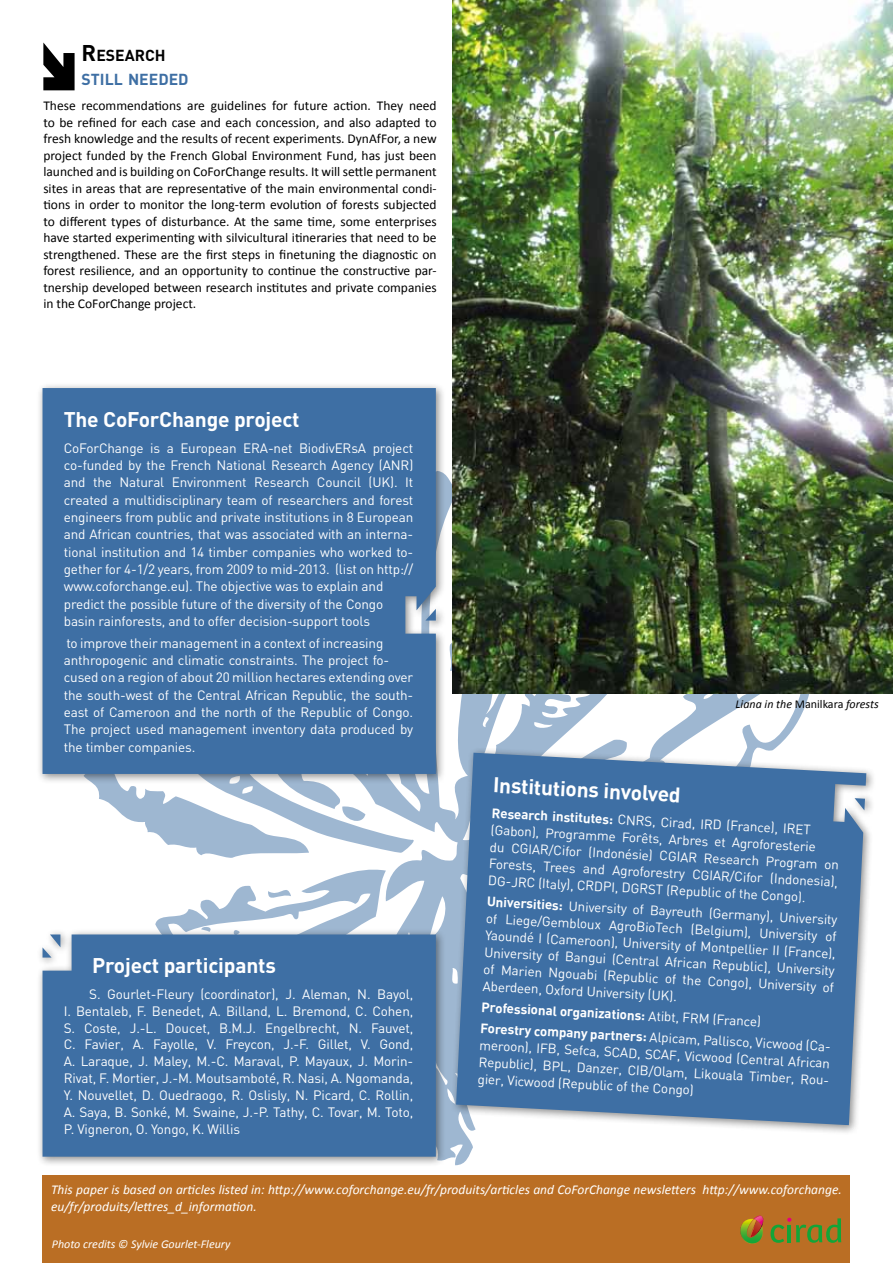
<style>
.page{position:relative;width:893px;height:1263px;background:#fff}
.page>*{position:absolute;margin:0;border:0;box-sizing:border-box;transform-origin:0 0}
.t1{font:700 21px "DIN";letter-spacing:-.01em;color:#fff}
.t2{font:700 15.75px/24px "DIN";color:#3e6fa4}
.t3{font:13.5px/17px "DIN";letter-spacing:-.01em;color:#fff}
.t4{font:13.5px/16.5px "Calibri";color:#000;text-align:justify}
.t5{font:italic 13.5px/16.5px "Calibri";color:#fff}
.t6{font:700 13.5px/21.1px "DIN";color:#fff}
.t7{font:italic 12px "Calibri";color:#fff}
.t8{font:italic 12px "Calibri";color:#000}
.s1{font-size:22.5px;color:#000}
.s2{color:#000}
.s3{font-style:normal}
.s4{font-weight:700}
.s5{font-weight:400}
</style>
<div class="page">
<svg style="left:93px;top:784px;width:36px;height:36px"></svg>
<svg style="left:155px;top:475px;width:338px;height:690px"></svg>
<svg style="left:129px;top:784px;width:290px;height:69px;fill:#9eb7d1"></svg>
<svg style="left:493px;top:693px;width:323px;height:54px"></svg>
<div style="left:36px;top:382px;width:410px;height:402px;background:#000;opacity:.45"></div>
<div style="left:43px;top:388px;width:393px;height:386px;background:#3e6fa4"></div>
<div style="left:36px;top:928px;width:410px;height:239px;background:#000;opacity:.45"></div>
<div style="left:43px;top:934px;width:393px;height:223px;background:#3e6fa4"></div>
<div style="left:450px;top:747px;width:426px;height:388px;background:#000;opacity:.45"></div>
<svg style="left:456px;top:753px;width:410px;height:372px;background:#4c79a9"></svg>
<div style="left:43px;top:1176px;width:807px;height:87px;background:#ba6e24"></div>
<svg style="left:43px;top:43px;width:32px;height:47px"></svg>
<img style="left:452px;top:0;width:441px;height:693px">
<svg style="left:740px;top:1215px;width:24px;height:29px"></svg>
<svg style="left:770px;top:1218px;width:71px;height:25px"></svg>
<p class="t2" style="left:82px;top:43px;width:108px"><span class="s1">R</span> <span class="s2">ESEARCH<br></span>STILL NEEDED</p>
<p class="t4" style="left:43px;top:97px;width:395px">These recommendations are guidelines for future action. They need to be refined for each case and each concession, and also adapted to fresh knowledge and the results of recent experiments. DynAfFor, a new project funded by the French Global Environment Fund, has just been launched and is building on CoForChange results. It will settle permanent sites in areas that are representative of the main environmental condi&shy;tions in order to monitor the long-term evolution of forests subjected to different types of disturbance. At the same time, some enterprises have started experimenting with silvicultural itineraries that need to be strengthened. These are the first steps in finetuning the diagnostic on forest resilience, and an opportunity to continue the constructive par&shy;tnership developed between research institutes and private companies in the CoForChange project.</p>
<h1 class="t1" style="left:64px;top:405px;width:237px">The CoForChange project</h1>
<p class="t3" style="left:64px;top:439px;width:351px;line-height:17.4px">CoForChange is a European ERA-net BiodivERsA project co-funded by the French National Research Agency (ANR) and the Natural Environment Research Council (UK). It created a multidisciplinary team of researchers and forest engineers from public and private institutions in 8 European and African countries, that was associated with an interna&shy;tional institution and 14 timber companies who worked to&shy;gether for 4-1/2 years, from 2009 to mid-2013. (list on http:// www.coforchange.eu). The objective was to explain and predict the possible future of the diversity of the Congo basin rainforests, and to offer decision-support tools</p>
<p class="t3" style="left:64px;top:634px;width:351px;line-height:17.4px">to improve their management in a context of increasing anthropogenic and climatic constraints. The project fo&shy;cused on a region of about 20 million hectares extending over the south-west of the Central African Republic, the south&shy;east of Cameroon and the north of the Republic of Congo.<br>The project used management inventory data produced by the timber companies.</p>
<h1 class="t1" style="left:92px;top:952px;width:185px">Project participants</h1>
<p class="t3" style="left:64px;top:985px;width:351px;text-align:justify;text-indent:26px">S. Gourlet-Fleury (coordinator), J. Aleman, N. Bayol, I. Bentaleb, F. Benedet, A. Billand, L. Bremond, C. Cohen, S. Coste, J.-L. Doucet, B.M.J. Engelbrecht, N. Fauvet, C. Favier, A. Fayolle, V. Freycon, J.-F. Gillet, V. Gond, A. Laraque, J. Maley, M.-C. Maraval, P. Mayaux, J. Morin-Rivat, F. Mortier, J.-M. Moutsamboté, R. Nasi, A. Ngomanda, Y. Nouvellet, D. Ouedraogo, R. Oslisly, N. Picard, C. Rollin, A. Saya, B. Sonké, M. Swaine, J.-P. Tathy, C. Tovar, M. Toto, P. Vigneron, O. Yongo, K. Willis</p>
<p class="t8" style="left:736px;top:697px;width:145px">Liana in the <span class="s3">Manilkara</span> forests</p>
<h1 class="t1" style="left:494px;top:771px;width:189px;rotate:3deg">Institutions involved</h1>
<p class="t3" style="left:492px;top:804px;width:351px;rotate:3deg"><span class="s4">Research institutes:</span> CNRS, Cirad, IRD (France), IRET (Gabon), Programme Forêts, Arbres et Agroforesterie<br>du CGIAR/Cifor (Indonésie) CGIAR Research Program on Forests, Trees and Agroforestry CGIAR/Cifor (Indonesia), DG-JRC (Italy), CRDPI, DGRST (Republic of the Congo).</p>
<p class="t3" style="left:487px;top:893px;width:353px;text-align:justify;rotate:3deg"><span class="s4">Universities:</span> University of Bayreuth (Germany), University of Liege/Gembloux AgroBioTech (Belgium), University of Yaoundé I (Cameroon), University of Montpellier II (France), University of Bangui (Central African Republic), University of Marien Ngouabi (Republic of the Congo), University of Aberdeen, Oxford University (UK).</p>
<p class="t6" style="left:482px;top:996px;width:353px;rotate:3deg">Professional organizations: <span class="s5">Atibt, FRM (France)<br></span>Forestry company partners: <span class="s5">Alpicam, Pallisco, Vicwood (Ca-</span></p>
<p class="t3" style="left:480px;top:1036px;width:353px;text-align:justify;rotate:3deg">meroon), IFB, Sefca, SCAD, SCAF, Vicwood (Central African Republic), BPL, Danzer, CIB/Olam, Likouala Timber, Rou&shy;gier, Vicwood (Republic of the Congo)</p>
<p class="t5" style="left:51px;top:1181px;width:792px">This paper is based on articles listed in: http://www.coforchange.eu/fr/produits/articles and CoForChange newsletters http://www.coforchange. eu/fr/produits/lettres_d_information.</p>
<p class="t7" style="left:52px;top:1236px;width:180px">Photo credits © Sylvie Gourlet-Fleury</p>
</div>
